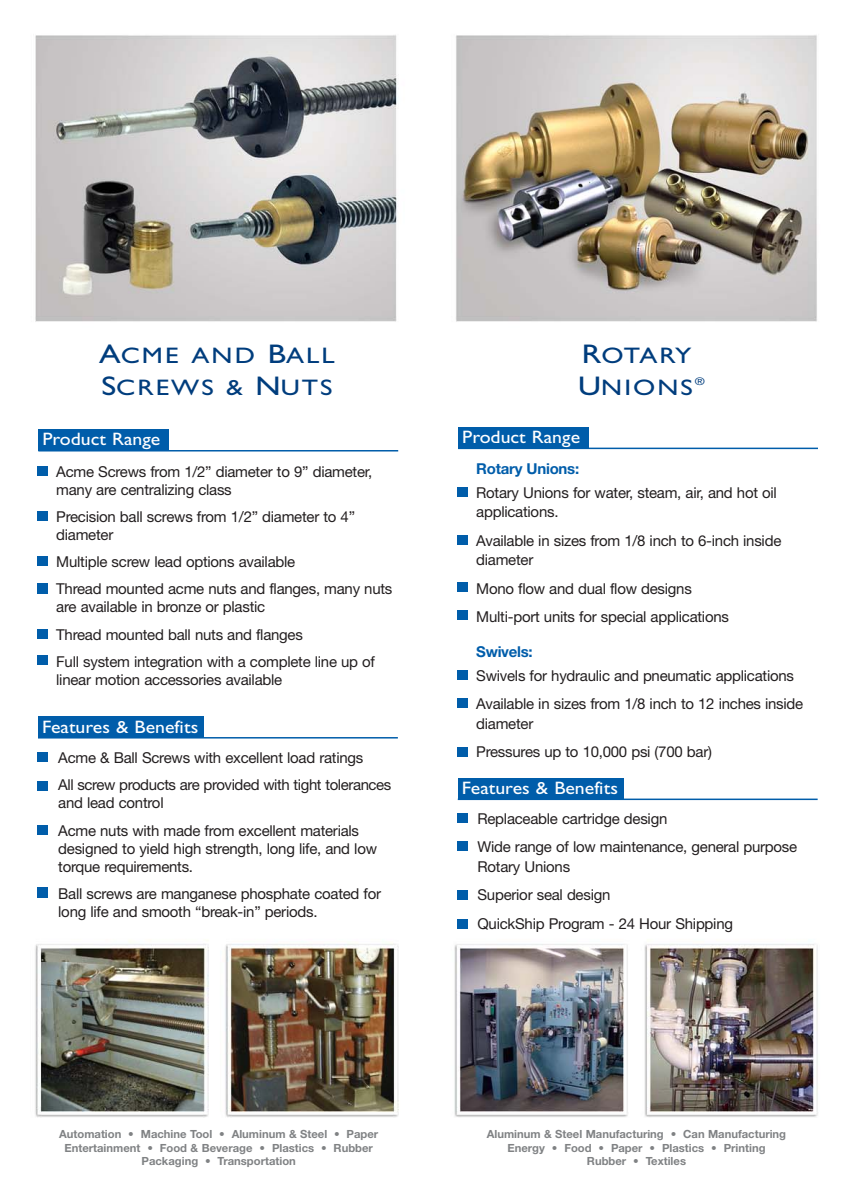
<style>
.page{position:relative;width:864px;height:1188px;background:#fff}
.page>*{position:absolute;margin:0;border:0;box-sizing:border-box;transform-origin:0 0}
.t1{font:22.5px/32.4px "Gill Sans";letter-spacing:.075em;color:#003d7d;scale:1.2 1}
.t2{font:18px "Gill Sans";color:#fff;scale:1.1 1}
.t3{font:15px/28.5px "Helvetica Neue";letter-spacing:-.015em;color:#231f20}
.t4{font:700 15px "Helvetica Neue";letter-spacing:-.015em;color:#005daa}
.t5{font:700 11.25px/13.5px "Helvetica Neue";color:#808284;text-align:center}
.t6{font:10.5px "Helvetica Neue";color:#003d7d;scale:1.2 1}
.s1{font-size:27px}
</style>
<div class="page">
<img style="left:35px;top:35px;width:783px;height:1083px">
<h1 class="t1" style="left:99px;top:341px;width:198px"><span class="s1">A</span>CME AND <span class="s1">B</span>ALL<br><span class="s1">S</span>CREWS &amp; <span class="s1">N</span>UTS</h1>
<p class="t2" style="left:42px;top:433px;width:109px">Product Range</p>
<p class="t3" style="left:56px;top:464px;width:318px;line-height:18px">Acme Screws from 1/2” diameter to 9” diameter, many are centralizing class</p>
<p class="t3" style="left:56px;top:509px;width:300px;line-height:18px">Precision ball screws from 1/2” diameter to 4” diameter</p>
<p class="t3" style="left:56px;top:550px;width:338px;line-height:27.2px">Multiple screw lead options available<br>Thread mounted acme nuts and flanges, many nuts</p>
<p class="t3" style="left:56px;top:595px;width:320px;line-height:27.2px">are available in bronze or plastic<br>Thread mounted ball nuts and flanges<br>Full system integration with a complete line up of</p>
<p class="t3" style="left:56px;top:667px;width:228px">linear motion accessories available</p>
<p class="t2" style="left:42px;top:720px;width:144px">Features &amp; Benefits</p>
<p class="t3" style="left:58px;top:746px;width:335px;line-height:27.2px">Acme &amp; Ball Screws with excellent load ratings<br>All screw products are provided with tight tolerances</p>
<p class="t3" style="left:58px;top:791px;width:302px;line-height:27.2px">and lead control<br>Acme nuts with made from excellent materials</p>
<p class="t3" style="left:58px;top:841px;width:320px;line-height:18px">designed to yield high strength, long life, and low torque requirements.</p>
<p class="t3" style="left:58px;top:886px;width:324px;line-height:18px">Ball screws are manganese phosphate coated for long life and smooth “break-in” periods.</p>
<h1 class="t1" style="left:578px;top:341px;width:97px"><span class="s1">R</span>OTARY<br><span class="s1">U</span>NIONS</h1>
<p class="t6" style="left:695px;top:377px;width:10px">®</p>
<p class="t2" style="left:462px;top:431px;width:109px">Product Range</p>
<p class="t4" style="left:476px;top:463px;width:104px">Rotary Unions:</p>
<p class="t3" style="left:476px;top:484px;width:302px;line-height:19.5px">Rotary Unions for water, steam, air, and hot oil applications.</p>
<p class="t3" style="left:476px;top:532px;width:307px;line-height:19.5px">Available in sizes from 1/8 inch to 6-inch inside diameter</p>
<p class="t3" style="left:476px;top:575px;width:254px">Mono flow and dual flow designs<br>Multi-port units for special applications</p>
<p class="t4" style="left:476px;top:646px;width:58px">Swivels:</p>
<p class="t3" style="left:476px;top:662px;width:329px">Swivels for hydraulic and pneumatic applications<br>Available in sizes from 1/8 inch to 12 inches inside</p>
<p class="t3" style="left:476px;top:710px;width:237px">diameter<br>Pressures up to 10,000 psi (700 bar)</p>
<p class="t2" style="left:462px;top:782px;width:144px">Features &amp; Benefits</p>
<p class="t3" style="left:477px;top:806px;width:321px">Replaceable cartridge design<br>Wide range of low maintenance, general purpose</p>
<p class="t3" style="left:477px;top:854px;width:257px">Rotary Unions<br>Superior seal design<br>QuickShip Program - 24 Hour Shipping</p>
<p class="t5" style="left:59px;top:1128px;width:321px">Automation • Machine Tool • Aluminum &amp; Steel • Paper<br>Entertainment • Food &amp; Beverage • Plastics • Rubber<br>Packaging • Transportation</p>
<p class="t5" style="left:487px;top:1128px;width:301px">Aluminum &amp; Steel Manufacturing • Can Manufacturing<br>Energy • Food • Paper • Plastics • Printing<br>Rubber • Textiles</p>
</div>
